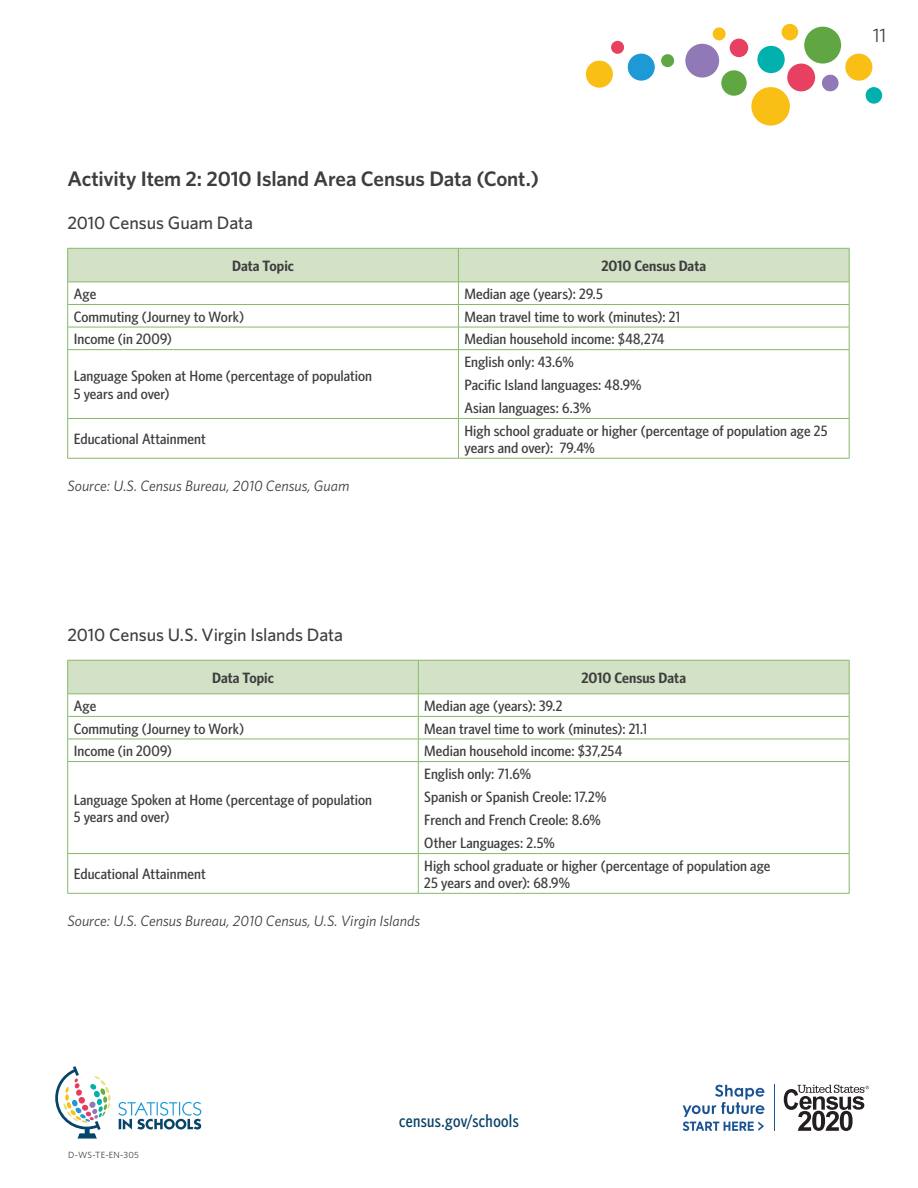
<style>
.page{position:relative;width:918px;height:1188px;background:#fff}
.page>*{position:absolute;margin:0;border:0;box-sizing:border-box;transform-origin:0 0}
.t1{font:600 21px "Whitney HTF";letter-spacing:-.01em;color:#3e3e3f}
.t2{font:19.5px "Whitney HTF";color:#3e3e3f}
.t3{font:500 18px "Whitney HTF";letter-spacing:-.01em;color:#3e3e3f}
.Footer_-_Hyperlink{font:500 condensed 18px "Whitney HTF";letter-spacing:.02em;color:#094168}
.Table_Body{font:500 condensed 15px/17.2px "Whitney HTF";color:#3e3e3f;scale:1.13 1}
.Source{font:italic 15px "Whitney HTF";color:#3e3e3f}
.Table_Header{font:600 condensed 15px "Whitney HTF";color:#3e3e3f;scale:1.13 1}
.t4{font:9px "Whitney HTF";letter-spacing:.03em;color:#3e3e3f}
.s1{font-family:"Whitney"}
</style>
<div class="page">
<hr style="left:774px;top:1085px;width:1px;height:46px;background:#1a5393">
<svg style="left:683px;top:1085px;width:81px;height:46px"></svg>
<svg style="left:784px;top:1085px;width:85px;height:46px"></svg>
<svg style="left:118px;top:1102px;width:83px;height:28px"></svg>
<svg style="left:55px;top:1066px;width:56px;height:73px"></svg>
<div style="left:804px;top:27px;width:37px;height:37px;background:#60a744;border-radius:50%"></div>
<div style="left:845px;top:54px;width:27px;height:27px;background:#f9bf14;border-radius:50%"></div>
<div style="left:866px;top:87px;width:16px;height:17px;background:#00b0ad;border-radius:50%"></div>
<div style="left:757px;top:46px;width:28px;height:27px;background:#00b0ad;border-radius:50%"></div>
<div style="left:787px;top:64px;width:28px;height:27px;background:#e74060;border-radius:50%"></div>
<svg style="left:822px;top:74px;width:17px;height:18px"></svg>
<div style="left:730px;top:39px;width:18px;height:18px;background:#e74060;border-radius:50%"></div>
<div style="left:782px;top:24px;width:16px;height:16px;background:#f9bf14;border-radius:50%"></div>
<div style="left:713px;top:27px;width:13px;height:13px;background:#f9bf14;border-radius:50%"></div>
<div style="left:685px;top:44px;width:34px;height:34px;background:#9178b6;border-radius:50%"></div>
<div style="left:751px;top:87px;width:39px;height:39px;background:#f9bf14;border-radius:50%"></div>
<div style="left:721px;top:70px;width:26px;height:26px;background:#60a744;border-radius:50%"></div>
<div style="left:628px;top:54px;width:27px;height:27px;background:#1d99d6;border-radius:50%"></div>
<div style="left:586px;top:61px;width:27px;height:27px;background:#f9bf14;border-radius:50%"></div>
<div style="left:661px;top:54px;width:13px;height:13px;background:#60a744;border-radius:50%"></div>
<div style="left:611px;top:41px;width:13px;height:13px;background:#e74060;border-radius:50%"></div>
<hr style="left:68px;top:349px;width:390px;height:1px;background:#88b86b">
<hr style="left:458px;top:349px;width:391px;height:1px;background:#88b86b">
<hr style="left:458px;top:350px;width:1px;height:68px;background:#88b86b">
<hr style="left:68px;top:418px;width:390px;height:1px;background:#88b86b">
<hr style="left:458px;top:418px;width:391px;height:1px;background:#88b86b">
<hr style="left:458px;top:419px;width:1px;height:39px;background:#88b86b">
<svg style="left:67px;top:249px;width:783px;height:100px"></svg>
<hr style="left:67px;top:350px;width:1px;height:68px;background:#88b86b">
<hr style="left:849px;top:350px;width:1px;height:68px;background:#88b86b">
<hr style="left:67px;top:419px;width:1px;height:39px;background:#88b86b">
<hr style="left:849px;top:419px;width:1px;height:39px;background:#88b86b">
<hr style="left:68px;top:458px;width:390px;height:1px;background:#88b86b">
<hr style="left:458px;top:458px;width:391px;height:1px;background:#88b86b">
<hr style="left:68px;top:248px;width:390px;height:1px;background:#88b86b">
<hr style="left:67px;top:248px;width:1px;height:34px;background:#88b86b">
<hr style="left:458px;top:248px;width:391px;height:1px;background:#88b86b">
<hr style="left:849px;top:248px;width:1px;height:34px;background:#88b86b">
<hr style="left:68px;top:282px;width:390px;height:1px;background:#88b86b">
<hr style="left:458px;top:282px;width:391px;height:1px;background:#88b86b">
<hr style="left:68px;top:761px;width:350px;height:1px;background:#88b86b">
<hr style="left:418px;top:761px;width:431px;height:1px;background:#88b86b">
<hr style="left:418px;top:762px;width:1px;height:91px;background:#88b86b">
<hr style="left:68px;top:853px;width:350px;height:1px;background:#88b86b">
<hr style="left:418px;top:853px;width:431px;height:1px;background:#88b86b">
<hr style="left:418px;top:854px;width:1px;height:39px;background:#88b86b">
<svg style="left:67px;top:660px;width:783px;height:101px"></svg>
<hr style="left:67px;top:762px;width:1px;height:91px;background:#88b86b">
<hr style="left:849px;top:762px;width:1px;height:91px;background:#88b86b">
<hr style="left:67px;top:854px;width:1px;height:39px;background:#88b86b">
<hr style="left:849px;top:854px;width:1px;height:39px;background:#88b86b">
<hr style="left:68px;top:893px;width:350px;height:1px;background:#88b86b">
<hr style="left:418px;top:893px;width:431px;height:1px;background:#88b86b">
<h2 class="t2" style="left:873px;top:24px;width:15px">11</h2>
<h1 class="t1" style="left:68px;top:166px;width:473px">Activity Item 2: 2010 Island Area Census Data (Cont.)</h1>
<h5 class="t3" style="left:68px;top:212px;width:187px">2010 Census Guam Data</h5>
<p class="Table_Header" style="left:232px;top:257px;width:56px">Data Topic</p>
<p class="Table_Header" style="left:601px;top:257px;width:94px">2010 Census Data</p>
<p class="Table_Body" style="left:74px;top:285px;width:21px">Age</p>
<p class="Table_Body" style="left:464px;top:285px;width:124px">Median age (years): 29.5</p>
<p class="Table_Body" style="left:74px;top:308px;width:152px">Commuting (Journey to Work)</p>
<p class="Table_Body" style="left:464px;top:308px;width:192px">Mean travel time to work (minutes): 21</p>
<p class="Table_Body" style="left:74px;top:330px;width:88px">Income (in 2009)</p>
<p class="Table_Body" style="left:464px;top:330px;width:178px">Median household income: $48,274</p>
<p class="Table_Body" style="left:74px;top:367px;width:266px">Language Spoken at Home (percentage of population<br>5 years and over)</p>
<p class="Table_Body" style="left:464px;top:353px;width:98px">English only: 43.6%</p>
<p class="Table_Body" style="left:464px;top:376px;width:158px">Pacific Island languages: 48.9%</p>
<p class="Table_Body" style="left:464px;top:399px;width:114px">Asian languages: 6.3%</p>
<p class="Table_Body" style="left:74px;top:430px;width:119px">Educational Attainment</p>
<p class="Table_Body" style="left:464px;top:422px;width:323px">High school graduate or higher (percentage of population age 25 years and over): 79.4%</p>
<p class="Source" style="left:68px;top:477px;width:283px">Source: U.S. Census Bureau, 2010 Census, Guam</p>
<h5 class="t3" style="left:68px;top:624px;width:277px">2010 Census U.S. Virgin Islands Data</h5>
<p class="Table_Header" style="left:212px;top:669px;width:56px">Data Topic</p>
<p class="Table_Header" style="left:581px;top:669px;width:94px">2010 Census Data</p>
<p class="Table_Body" style="left:74px;top:697px;width:21px">Age</p>
<p class="Table_Body" style="left:424px;top:697px;width:124px">Median age (years): 39.2</p>
<p class="Table_Body" style="left:74px;top:720px;width:152px">Commuting (Journey to Work)</p>
<p class="Table_Body" style="left:424px;top:720px;width:199px">Mean travel time to work (minutes): 21.1</p>
<p class="Table_Body" style="left:74px;top:742px;width:88px">Income (in 2009)</p>
<p class="Table_Body" style="left:424px;top:742px;width:177px">Median household income: $37,254</p>
<p class="Table_Body" style="left:74px;top:791px;width:266px">Language Spoken at Home (percentage of population<br>5 years and over)</p>
<p class="Table_Body" style="left:424px;top:765px;width:96px">English only: 71.6%</p>
<p class="Table_Body" style="left:424px;top:788px;width:163px">Spanish or Spanish Creole: 17.2%</p>
<p class="Table_Body" style="left:424px;top:811px;width:158px">French and French Creole: 8.6%</p>
<p class="Table_Body" style="left:424px;top:834px;width:117px">Other Languages: 2.5%</p>
<p class="Table_Body" style="left:74px;top:865px;width:119px">Educational Attainment</p>
<p class="Table_Body" style="left:424px;top:857px;width:308px">High school graduate or higher (percentage of population age<br>25 years and over): 68.9%</p>
<p class="Source" style="left:68px;top:912px;width:354px">Source: U.S. Census Bureau, 2010 Census, U.S. Virgin Island<span class="s1">s</span></p>
<p class="t4" style="left:68px;top:1150px;width:72px">D-WS-TE-EN-305</p>
<p class="Footer_-_Hyperlink" style="left:399px;top:1110px;width:121px">census.gov/schools</p>
</div>
